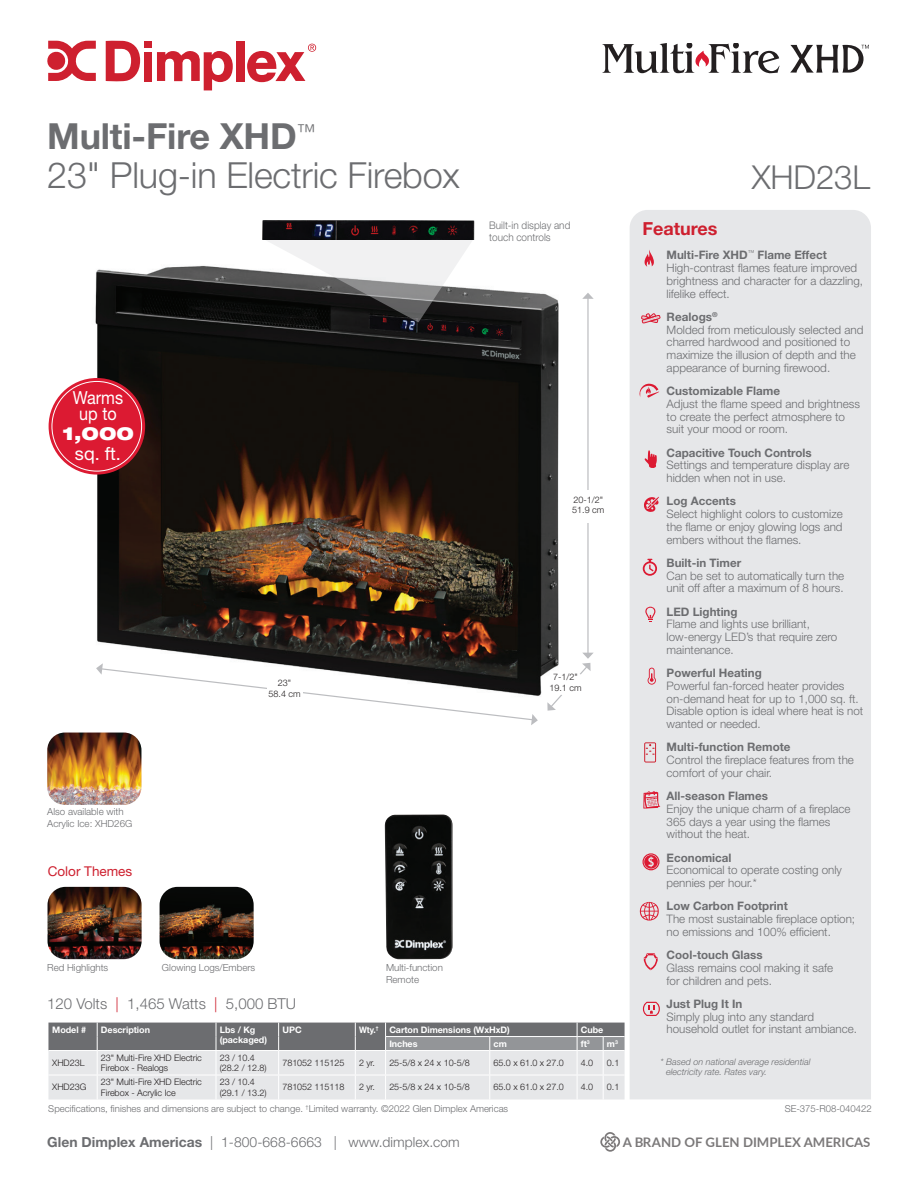
<style>
.page{position:relative;width:918px;height:1188px;background:#fff}
.page>*{position:absolute;margin:0;border:0;box-sizing:border-box;transform-origin:0 0}
.t1{font:300 36px/39px "Helvetica Neue LT Std";letter-spacing:-.005em;color:#6c6d70}
.t2{font:300 33px "Helvetica Neue LT Std";letter-spacing:-.005em;color:#6c6d70}
.t3{font:18.15px "Helvetica Neue LT Std";color:#fff}
.t4{font:900 expanded 18.15px "Helvetica Neue LT Std";color:#fff}
.t5{font:18px/16.2px "Helvetica Neue LT Std";color:#fff;text-align:center;scale:.9 1}
.t6{font:700 18px "Helvetica Neue LT Std";color:#ce202f}
.t7{font:300 15px "Helvetica Neue LT Std";color:#6c6d70}
.t8{font:300 13.8px "Helvetica Neue LT Std";letter-spacing:.005em;color:#6c6d70}
.t9{font:13.5px "Helvetica Neue LT Std";color:#ce202f}
.t10{font:700 13.2px "Lato";color:#231f20}
.t11{font:300 11.7px/12.8px "Helvetica Neue LT Std";color:#6c6d70}
.t12{font:700 11.7px "Helvetica Neue LT Std";color:#6c6d70}
.t13{font:300 10.5px/12px "Helvetica Neue LT Std";color:#6c6d70;scale:.95 1}
.t14{font:300 9.75px/12px "Helvetica Neue LT Std";color:#6c6d70}
.t15{font:300 9.6px "Helvetica Neue LT Std";color:#6c6d70}
.t16{font:300 9px/10.5px "Helvetica Neue LT Std";letter-spacing:-.005em;color:#231f20}
.t17{font:italic 300 9px/10.5px "Helvetica Neue LT Std";color:#6c6d70}
.t18{font:700 9px/10.5px "Helvetica Neue LT Std";letter-spacing:-.005em;color:#fff}
.t19{font:700 9px "Helvetica Neue LT Std";letter-spacing:-.005em;color:#fff;scale:.92 1}
.s1{font-weight:700}
.s2{color:#ce202f}
</style>
<div class="page">
<img style="left:59px;top:265px;width:535px;height:431px">
<svg style="left:265px;top:240px;width:208px;height:82px"></svg>
<hr style="left:587px;top:298px;width:2px;height:355px;background:#bcbdc0">
<svg style="left:582px;top:293px;width:12px;height:6px"></svg>
<div style="left:570px;top:491px;width:34px;height:32px;background:#fff"></div>
<svg style="left:547px;top:653px;width:47px;height:58px"></svg>
<svg style="left:96px;top:663px;width:442px;height:62px"></svg>
<div style="left:267px;top:680px;width:35px;height:21px;background:#fff"></div>
<div style="left:49px;top:378px;width:96px;height:97px;background:#dc1a32;border-radius:50%"></div>
<svg style="left:48px;top:1023px;width:577px;height:77px;background:#c0c1c3"></svg>
<svg style="left:106px;top:41px;width:34px;height:41px"></svg>
<div style="left:144px;top:41px;width:8px;height:6px;background:#ce202f"></div>
<div style="left:144px;top:52px;width:8px;height:29px;background:#ce202f"></div>
<svg style="left:157px;top:51px;width:76px;height:39px"></svg>
<div style="left:236px;top:41px;width:8px;height:40px;background:#ce202f"></div>
<svg style="left:247px;top:44px;width:69px;height:38px"></svg>
<svg style="left:47px;top:41px;width:49px;height:40px"></svg>
<svg style="left:602px;top:43px;width:178px;height:31px"></svg>
<svg style="left:790px;top:45px;width:79px;height:28px"></svg>
<svg style="left:600px;top:1132px;width:20px;height:20px"></svg>
<img style="left:47px;top:733px;width:94px;height:72px">
<img style="left:48px;top:887px;width:94px;height:72px">
<img style="left:160px;top:887px;width:94px;height:72px">
<img style="left:385px;top:814px;width:68px;height:145px">
<img style="left:263px;top:221px;width:211px;height:19px">
<div style="left:630px;top:210px;width:241px;height:889px;background:#e6e7e9"></div>
<svg style="left:645px;top:250px;width:9px;height:17px"></svg>
<svg style="left:648px;top:668px;width:8px;height:17px"></svg>
<svg style="left:643px;top:791px;width:17px;height:18px"></svg>
<svg style="left:643px;top:853px;width:17px;height:17px"></svg>
<svg style="left:645px;top:607px;width:10px;height:15px"></svg>
<svg style="left:643px;top:559px;width:14px;height:17px"></svg>
<svg style="left:641px;top:313px;width:20px;height:10px"></svg>
<svg style="left:644px;top:742px;width:12px;height:21px"></svg>
<svg style="left:644px;top:497px;width:15px;height:15px"></svg>
<svg style="left:643px;top:1002px;width:17px;height:14px"></svg>
<svg style="left:640px;top:902px;width:19px;height:19px"></svg>
<svg style="left:644px;top:953px;width:14px;height:17px"></svg>
<svg style="left:644px;top:450px;width:13px;height:19px"></svg>
<svg style="left:637px;top:383px;width:22px;height:15px"></svg>
<h1 class="t1" style="left:47px;top:116px;width:414px"><span class="s1">Multi-Fire XHD</span><sup>™<br></sup>23" Plug-in Electric Firebox</h1>
<p class="t13" style="left:489px;top:219px;width:87px">Built-in display and touch controls</p>
<h3 class="t5" style="left:73px;top:389px;width:58px">Warms up to</h3>
<h3 class="t4" style="left:62px;top:422px;width:73px">1,000</h3>
<h3 class="t3" style="left:75px;top:443px;width:48px">sq. ft.</h3>
<p class="t16" style="left:572px;top:494px;width:34px">20-1/2"<br>51.9 cm</p>
<p class="t14" style="left:47px;top:805px;width:87px">Also available with<br>Acrylic Ice: XHD26G</p>
<p class="t9" style="left:48px;top:863px;width:86px">Color Themes</p>
<p class="t16" style="left:269px;top:678px;width:34px;text-align:center">23"<br>58.4 cm</p>
<p class="t14" style="left:47px;top:961px;width:63px">Red Highlights</p>
<p class="t14" style="left:162px;top:961px;width:95px">Glowing Logs/Embers</p>
<p class="t14" style="left:386px;top:961px;width:58px">Multi-function<br>Remote</p>
<p class="t16" style="left:549px;top:672px;width:34px;text-align:center">7-1/2"<br>19.1 cm</p>
<p class="t7" style="left:47px;top:994px;width:250px">120 Volts <span class="s2">|</span> 1,465 Watts <span class="s2">|</span> 5,000 BTU</p>
<p class="t18" style="left:52px;top:1024px;width:35px">Model #</p>
<p class="t18" style="left:101px;top:1024px;width:51px">Description</p>
<p class="t18" style="left:220px;top:1024px;width:49px">Lbs / Kg (packaged)</p>
<p class="t18" style="left:282px;top:1024px;width:21px">UPC</p>
<p class="t19" style="left:359px;top:1024px;width:165px">Wty.<sup>†</sup> Carton Dimensions (WxHxD)</p>
<p class="t18" style="left:581px;top:1024px;width:24px">Cube</p>
<p class="t18" style="left:389px;top:1038px;width:30px">Inches</p>
<p class="t18" style="left:494px;top:1038px;width:15px">cm</p>
<p class="t18" style="left:581px;top:1038px;width:10px">ft<sup>3</sup></p>
<p class="t18" style="left:607px;top:1038px;width:13px">m<sup>3</sup></p>
<p class="t16" style="left:52px;top:1057px;width:34px">XHD23L</p>
<p class="t16" style="left:101px;top:1052px;width:103px">23" Multi-Fire XHD Electric<br>Firebox - Realogs</p>
<p class="t16" style="left:220px;top:1052px;width:48px">23 / 10.4 (28.2 / 12.8)</p>
<p class="t16" style="left:282px;top:1057px;width:64px">781052 115125</p>
<p class="t16" style="left:359px;top:1057px;width:18px">2 yr.</p>
<p class="t16" style="left:389px;top:1057px;width:82px">25-5/8 x 24 x 10-5/8</p>
<p class="t16" style="left:494px;top:1057px;width:72px">65.0 x 61.0 x 27.0</p>
<p class="t16" style="left:581px;top:1057px;width:14px">4.0</p>
<p class="t16" style="left:607px;top:1057px;width:14px">0.1</p>
<p class="t16" style="left:52px;top:1082px;width:36px">XHD23G</p>
<p class="t16" style="left:101px;top:1077px;width:103px">23" Multi-Fire XHD Electric<br>Firebox - Acrylic Ice</p>
<p class="t16" style="left:220px;top:1077px;width:48px">23 / 10.4 (29.1 / 13.2)</p>
<p class="t16" style="left:282px;top:1082px;width:64px">781052 115118</p>
<p class="t16" style="left:359px;top:1082px;width:18px">2 yr.</p>
<p class="t16" style="left:389px;top:1082px;width:82px">25-5/8 x 24 x 10-5/8</p>
<p class="t16" style="left:494px;top:1082px;width:72px">65.0 x 61.0 x 27.0</p>
<p class="t16" style="left:581px;top:1082px;width:14px">4.0</p>
<p class="t16" style="left:607px;top:1082px;width:14px">0.1</p>
<h2 class="t2" style="left:752px;top:157px;width:120px">XHD23L</h2>
<h3 class="t6" style="left:643px;top:217px;width:77px">Features</h3>
<p class="t11" style="left:667px;top:249px;width:198px"><span class="s1">Multi-Fire XHD</span><sup>™</sup> <span class="s1">Flame Effect<br></span>High-contrast flames feature improved brightness and character for a dazzling, lifelike effect.</p>
<p class="t11" style="left:667px;top:310px;width:198px"><span class="s1">Realogs</span><sup>®<br></sup>Molded from meticulously selected and charred hardwood and positioned to maximize the illusion of depth and the appearance of burning firewood.</p>
<p class="t12" style="left:667px;top:384px;width:115px">Customizable Flame</p>
<p class="t11" style="left:667px;top:397px;width:195px">Adjust the flame speed and brightness to create the perfect atmosphere to suit your mood or room.</p>
<p class="t12" style="left:667px;top:445px;width:147px">Capacitive Touch Controls</p>
<p class="t11" style="left:667px;top:459px;width:184px">Settings and temperature display are hidden when not in use.</p>
<p class="t12" style="left:667px;top:494px;width:71px">Log Accents</p>
<p class="t11" style="left:667px;top:507px;width:178px;text-align:justify">Select highlight colors to customize the flame or enjoy glowing logs and embers without the flames.</p>
<p class="t12" style="left:667px;top:555px;width:76px">Built-in Timer</p>
<p class="t11" style="left:667px;top:569px;width:179px">Can be set to automatically turn the unit off after a maximum of 8 hours.</p>
<p class="t12" style="left:667px;top:604px;width:72px">LED Lighting</p>
<p class="t11" style="left:667px;top:618px;width:172px">Flame and lights use brilliant, low-energy LED’s that require zero maintenance.</p>
<p class="t12" style="left:667px;top:666px;width:97px">Powerful Heating</p>
<p class="t11" style="left:667px;top:679px;width:198px">Powerful fan-forced heater provides on-demand heat for up to 1,000 sq. ft.<br>Disable option is ideal where heat is not wanted or needed.</p>
<p class="t12" style="left:667px;top:740px;width:125px">Multi-function Remote</p>
<p class="t11" style="left:667px;top:753px;width:189px">Control the fireplace features from the comfort of your chair.</p>
<p class="t12" style="left:667px;top:789px;width:103px">All-season Flames</p>
<p class="t11" style="left:667px;top:802px;width:185px">Enjoy the unique charm of a fireplace<br>365 days a year using the flames without the heat.</p>
<p class="t12" style="left:667px;top:850px;width:66px">Economical</p>
<p class="t11" style="left:667px;top:864px;width:177px">Economical to operate costing only pennies per hour.*</p>
<p class="t12" style="left:667px;top:899px;width:123px">Low Carbon Footprint</p>
<p class="t11" style="left:667px;top:912px;width:190px">The most sustainable fireplace option; no emissions and 100% efficient.</p>
<p class="t12" style="left:667px;top:948px;width:98px">Cool-touch Glass</p>
<p class="t11" style="left:667px;top:961px;width:168px">Glass remains cool making it safe for children and pets.</p>
<p class="t12" style="left:667px;top:996px;width:77px">Just Plug It In</p>
<p class="t11" style="left:667px;top:1010px;width:192px">Simply plug into any standard household outlet for instant ambiance.</p>
<p class="t17" style="left:666px;top:1056px;width:146px;text-indent:-6px">* Based on national average residential electricity rate. Rates vary.</p>
<p class="t15" style="left:48px;top:1102px;width:461px">Specifications, finishes and dimensions are subject to change. <sup>†</sup>Limited warranty. ©2022 Glen Dimplex Americas</p>
<p class="t15" style="left:785px;top:1102px;width:89px">SE-375-R08-040422</p>
<p class="t8" style="left:47px;top:1134px;width:414px"><span class="s1">Glen Dimplex Americas</span> | 1-800-668-6663 | www.dimplex.com</p>
<p class="t10" style="left:623px;top:1132px;width:249px">A BRAND OF GLEN DIMPLEX AMERICAS</p>
</div>
